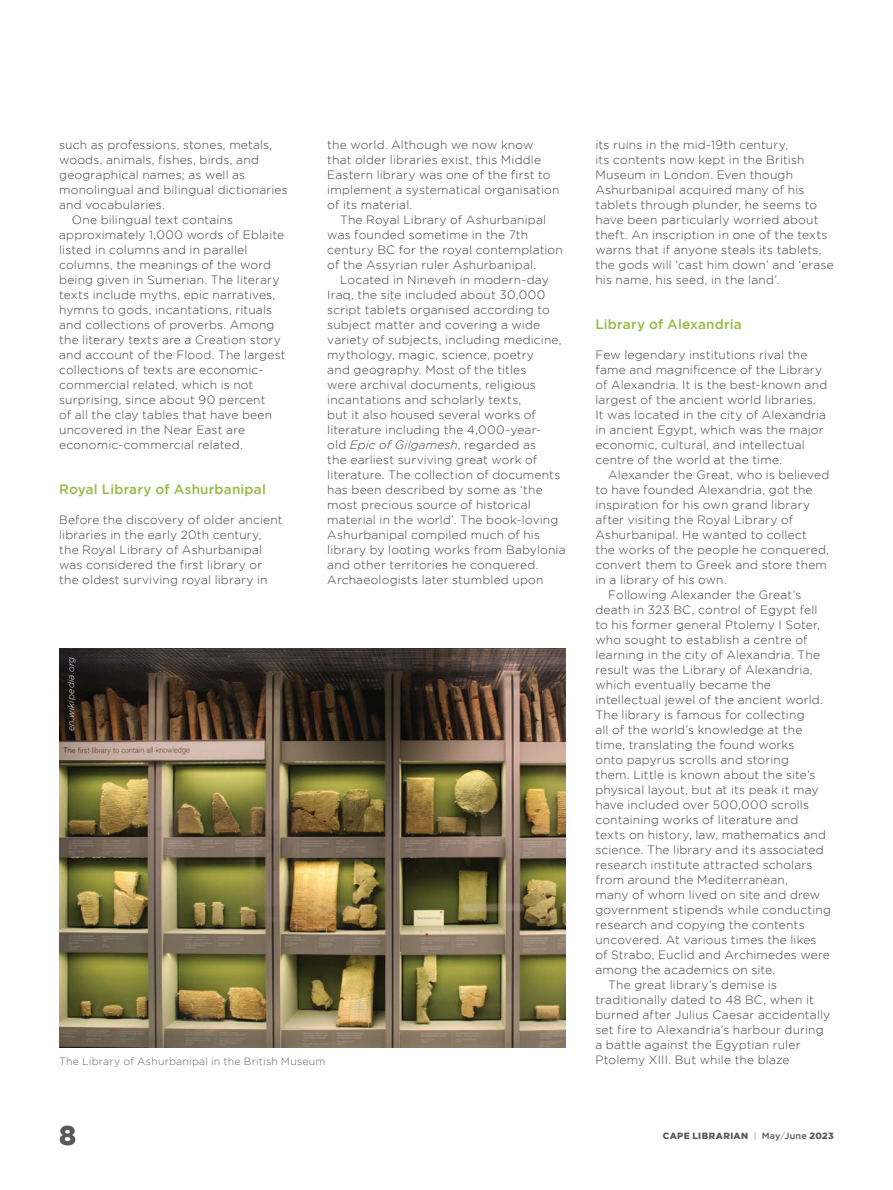
<style>
.page{position:relative;width:893px;height:1190px;background:#fff}
.page>*{position:absolute;margin:0;border:0;box-sizing:border-box;transform-origin:0 0}
.t1{font:900 27px "Gotham";color:#57585a}
.t2{font:500 13.5px "Gotham";letter-spacing:.015em;color:#97ba46}
.t3{font:300 12px/15px "Gotham";letter-spacing:.015em;color:#3e3e3f}
.Pull_Quotes{font:300 10.5px "Gotham";letter-spacing:.02em;color:#636366}
.t4{font:900 9px "Gotham";letter-spacing:.045em;color:#57585a}
.Pull_Quotes-2{font:italic 300 9px "Gotham";color:#e6e7e9}
.s1{font-style:italic}
.s2{font-weight:300}
.s3{font-weight:500}
</style>
<div class="page">
<img style="left:59px;top:648px;width:506px;height:400px">
<p class="t3" style="left:59px;top:137px;width:230px">such as professions, stones, metals, woods, animals, fishes, birds, and geographical names; as well as monolingual and bilingual dictionaries and vocabularies.</p>
<p class="t3" style="left:59px;top:212px;width:228px;text-indent:13px">One bilingual text contains approximately 1,000 words of Eblaite listed in columns and in parallel columns, the meanings of the word being given in Sumerian. The literary texts include myths, epic narratives, hymns to gods, incantations, rituals and collections of proverbs. Among the literary texts are a Creation story and account of the Flood. The largest collections of texts are economic&shy;commercial related, which is not surprising, since about 90 percent<br>of all the clay tables that have been uncovered in the Near East are economic-commercial related.</p>
<p class="t2" style="left:59px;top:481px;width:208px">Royal Library of Ashurbanipal</p>
<p class="t3" style="left:59px;top:512px;width:225px">Before the discovery of older ancient libraries in the early 20th century, the Royal Library of Ashurbanipal was considered the first library or the oldest surviving royal library in</p>
<p class="Pull_Quotes-2" style="left:66px;top:731px;width:76px;rotate:-90deg">en.wikipedia.org</p>
<p class="t3" style="left:327px;top:137px;width:233px">the world. Although we now know that older libraries exist, this Middle Eastern library was one of the first to implement a systematical organisation of its material.</p>
<p class="t3" style="left:327px;top:212px;width:237px;text-indent:13px">The Royal Library of Ashurbanipal was founded sometime in the 7th century BC for the royal contemplation of the Assyrian ruler Ashurbanipal.</p>
<p class="t3" style="left:327px;top:272px;width:240px;text-indent:13px">Located in Nineveh in modern-day Iraq, the site included about 30,000 script tablets organised according to subject matter and covering a wide variety of subjects, including medicine, mythology, magic, science, poetry<br>and geography. Most of the titles<br>were archival documents, religious incantations and scholarly texts,<br>but it also housed several works of literature including the 4,000-year-<br>old <span class="s1">Epic of Gilgamesh</span>, regarded as<br>the earliest surviving great work of literature. The collection of documents has been described by some as ‘the most precious source of historical material in the world’. The book-loving Ashurbanipal compiled much of his library by looting works from Babylonia and other territories he conquered.<br>Archaeologists later stumbled upon</p>
<p class="t3" style="left:595px;top:137px;width:240px">its ruins in the mid-19th century,<br>its contents now kept in the British Museum in London. Even though Ashurbanipal acquired many of his tablets through plunder, he seems to have been particularly worried about theft. An inscription in one of the texts warns that if anyone steals its tablets, the gods will ‘cast him down’ and ‘erase his name, his seed, in the land’.</p>
<p class="t2" style="left:595px;top:316px;width:148px">Library of Alexandria</p>
<p class="t3" style="left:595px;top:347px;width:233px">Few legendary institutions rival the fame and magnificence of the Library of Alexandria. It is the best-known and largest of the ancient world libraries.<br>It was located in the city of Alexandria in ancient Egypt, which was the major economic, cultural, and intellectual centre of the world at the time.</p>
<p class="t3" style="left:595px;top:467px;width:235px;text-indent:13px">Alexander the Great, who is believed to have founded Alexandria, got the inspiration for his own grand library after visiting the Royal Library of Ashurbanipal. He wanted to collect the works of the people he conquered, convert them to Greek and store them in a library of his own.</p>
<p class="t3" style="left:595px;top:587px;width:237px;text-indent:13px">Following Alexander the Great’s death in 323 BC, control of Egypt fell to his former general Ptolemy I Soter, who sought to establish a centre of learning in the city of Alexandria. The result was the Library of Alexandria, which eventually became the intellectual jewel of the ancient world.<br>The library is famous for collecting<br>all of the world’s knowledge at the time, translating the found works<br>onto papyrus scrolls and storing<br>them. Little is known about the site’s physical layout, but at its peak it may have included over 500,000 scrolls containing works of literature and texts on history, law, mathematics and science. The library and its associated research institute attracted scholars from around the Mediterranean,<br>many of whom lived on site and drew government stipends while conducting research and copying the contents uncovered. At various times the likes of Strabo, Euclid and Archimedes were among the academics on site.</p>
<p class="t3" style="left:595px;top:977px;width:236px;text-indent:13px">The great library’s demise is traditionally dated to 48 BC, when it burned after Julius Caesar accidentally set fire to Alexandria’s harbour during a battle against the Egyptian ruler</p>
<p class="Pull_Quotes" style="left:59px;top:1055px;width:268px">The Library of Ashurbanipal in the British Museum</p>
<p class="t3" style="left:595px;top:1052px;width:195px">Ptolemy XIII. But while the blaze</p>
<h1 class="t1" style="left:59px;top:1120px;width:19px">8</h1>
<p class="t4" style="left:662px;top:1131px;width:172px">CAPE LIBRARIAN <span class="s2">|</span> <span class="s3">May</span><span class="s2">/</span><span class="s3">June</span> 2023</p>
</div>
